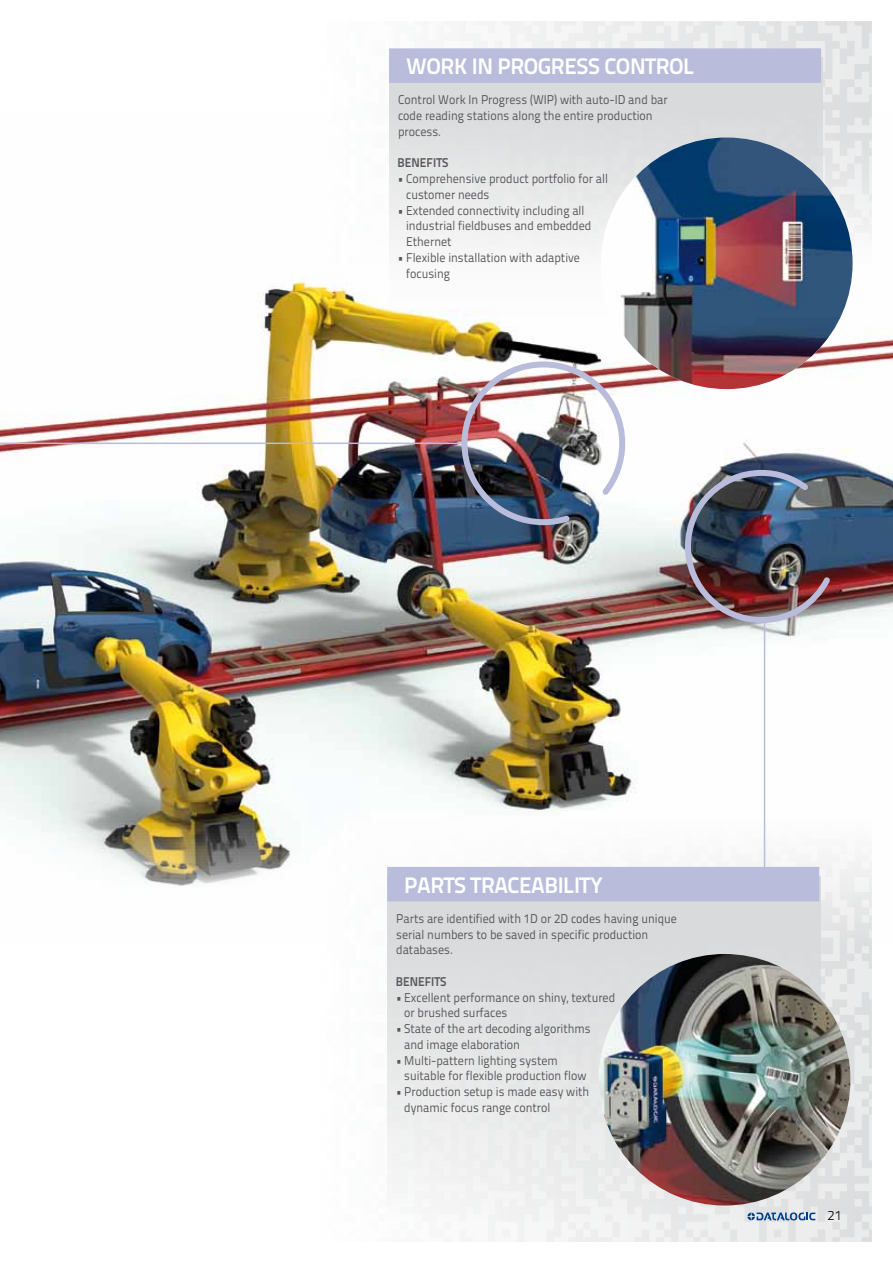
<style>
.page{position:relative;width:893px;height:1263px;background:#fff}
.page>*{position:absolute;margin:0;border:0;box-sizing:border-box;transform-origin:0 0}
.t1{font:700 22.5px "Titillium Text 22 L";letter-spacing:-.02em;color:#fff}
.t2{font:300 13.5px "Titillium Text 22 L";color:#000}
.t3{font:12.75px/15.8px "Titillium Text 22 L";color:#58585a;scale:.94 1}
.t4{font:700 12.75px "Titillium Text 22 L";color:#58585a;scale:.94 1}
</style>
<div class="page">
<div style="left:320px;top:21px;width:552px;height:1221px;background:linear-gradient(to right,#fefefe,#e4e5e6)"></div>
<svg style="left:524px;top:21px;width:348px;height:83px"></svg>
<img style="left:0;top:104px;width:893px;height:840px">
<hr style="left:764px;top:622px;width:1px;height:261px;background:#b9bcda">
<div style="left:387px;top:876px;width:434px;height:343px;background:linear-gradient(to bottom,#d3d5d8,#f3f3f2)"></div>
<div style="left:387px;top:867px;width:432px;height:34px;background:#b9bcda"></div>
<img style="left:682px;top:467px;width:153px;height:159px">
<img style="left:458px;top:358px;width:170px;height:170px">
<img style="left:599px;top:954px;width:251px;height:251px;border-radius:126px">
<svg style="left:0;top:57px;width:468px;height:388px"></svg>
<svg style="left:389px;top:57px;width:434px;height:287px"></svg>
<div style="left:389px;top:48px;width:432px;height:35px;background:#b9bcda"></div>
<svg style="left:747px;top:1212px;width:68px;height:8px"></svg>
<img style="left:601px;top:137px;width:252px;height:252px;border-radius:126px">
<h1 class="t1" style="left:406px;top:49px;width:290px">WORK IN PROGRESS CONTROL</h1>
<p class="t3" style="left:398px;top:91px;width:288px">Control Work In Progress (WIP) with auto-ID and bar code reading stations along the entire production process.</p>
<p class="t4" style="left:398px;top:153px;width:56px">BENEFITS</p>
<p class="t3" style="left:406px;top:170px;width:216px;text-indent:-9px">• Comprehensive product portfolio for all customer needs</p>
<p class="t3" style="left:406px;top:202px;width:199px;text-indent:-9px">• Extended connectivity including all industrial fieldbuses and embedded<br>Ethernet</p>
<p class="t3" style="left:406px;top:249px;width:187px;text-indent:-9px">• Flexible installation with adaptive focusing</p>
<h1 class="t1" style="left:404px;top:868px;width:200px">PARTS TRACEABILITY</h1>
<p class="t3" style="left:396px;top:910px;width:300px">Parts are identified with 1D or 2D codes having unique serial numbers to be saved in specific production databases.</p>
<p class="t4" style="left:396px;top:972px;width:56px">BENEFITS</p>
<p class="t3" style="left:404px;top:989px;width:226px;text-indent:-9px">• Excellent performance on shiny, textured or brushed surfaces</p>
<p class="t3" style="left:404px;top:1020px;width:200px;text-indent:-9px">• State of the art decoding algorithms and image elaboration</p>
<p class="t3" style="left:404px;top:1052px;width:195px;text-indent:-9px">• M ulti-pattern lighting system suitable for flexible production flow</p>
<p class="t3" style="left:404px;top:1083px;width:198px;text-indent:-9px">• Production setup is made easy with dynamic focus range control</p>
<p class="t2" style="left:828px;top:1206px;width:16px">21</p>
</div>
